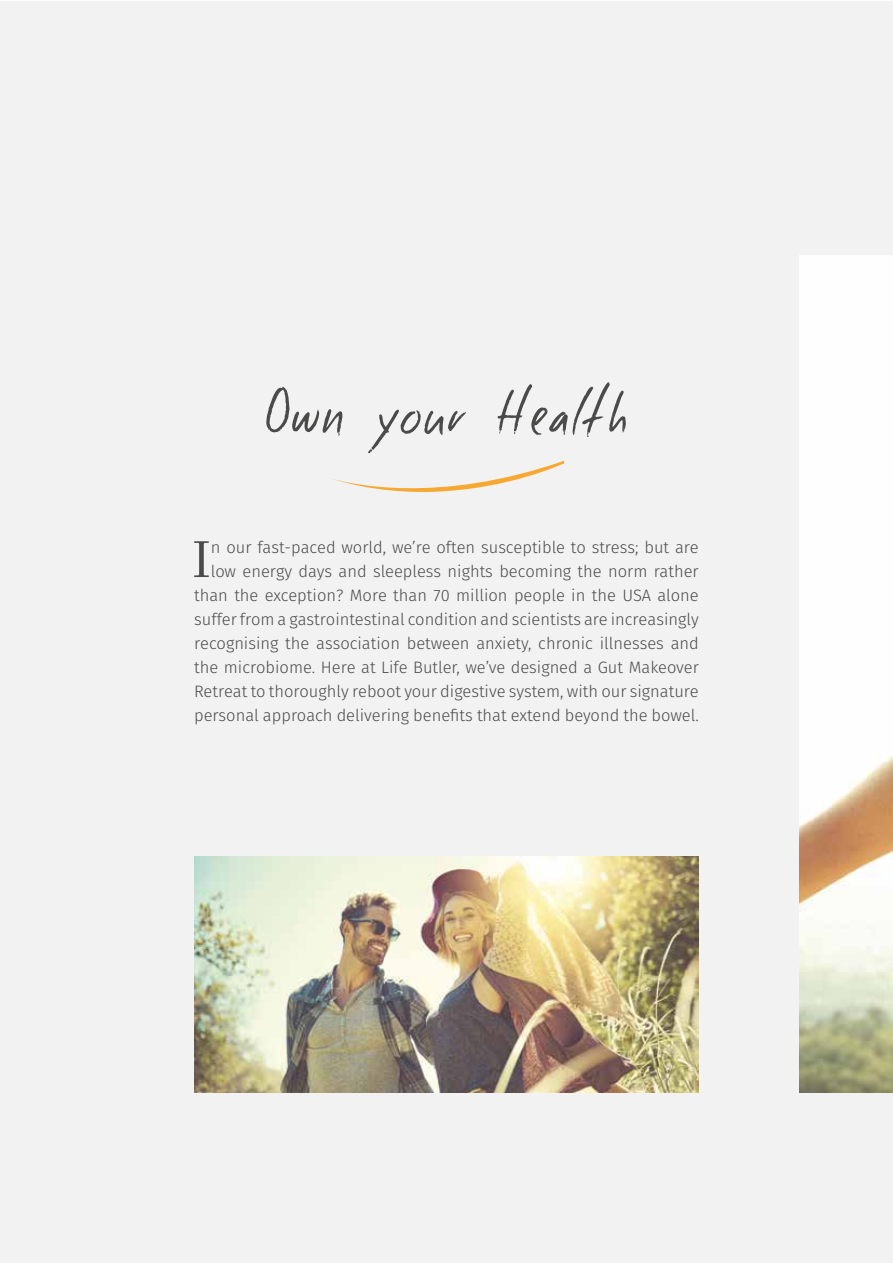
<style>
.page{position:relative;width:893px;height:1263px;background:#fff}
.page>*{position:absolute;margin:0;border:0;box-sizing:border-box;transform-origin:0 0}
.t1{font:63px "Good Foot";color:#4a4a49}
.t2{font:50.25px "Old Standard TT";color:#4a4a49}
.t3{font:300 16.5px/24px "Fira Sans";color:#4a4a49;text-align:right}
</style>
<div class="page">
<div style="left:0;top:1px;width:892px;height:1262px;background:#f3f2f3"></div>
<img style="left:799px;top:255px;width:93px;height:838px">
<svg style="left:333px;top:461px;width:231px;height:31px"></svg>
<img style="left:194px;top:857px;width:505px;height:236px">
<h1 class="t1" style="left:264px;top:374px;width:366px">Own your Health</h1>
<p class="t3" style="left:194px;top:536px;width:506px">n our fast-paced world, we’re often susceptible to stress; but are low energy days and sleepless nights becoming the norm rather than the exception? More than 70 million people in the USA alone suffer from a gastrointestinal condition and scientists are increasingly recognising the association between anxiety, chronic illnesses and the microbiome. Here at Life Butler, we’ve designed a Gut Makeover Retreat to thoroughly reboot your digestive system, with our signature personal approach delivering benefits that extend beyond the bowel.</p>
<h2 class="t2" style="left:191px;top:529px;width:21px">I</h2>
</div>
